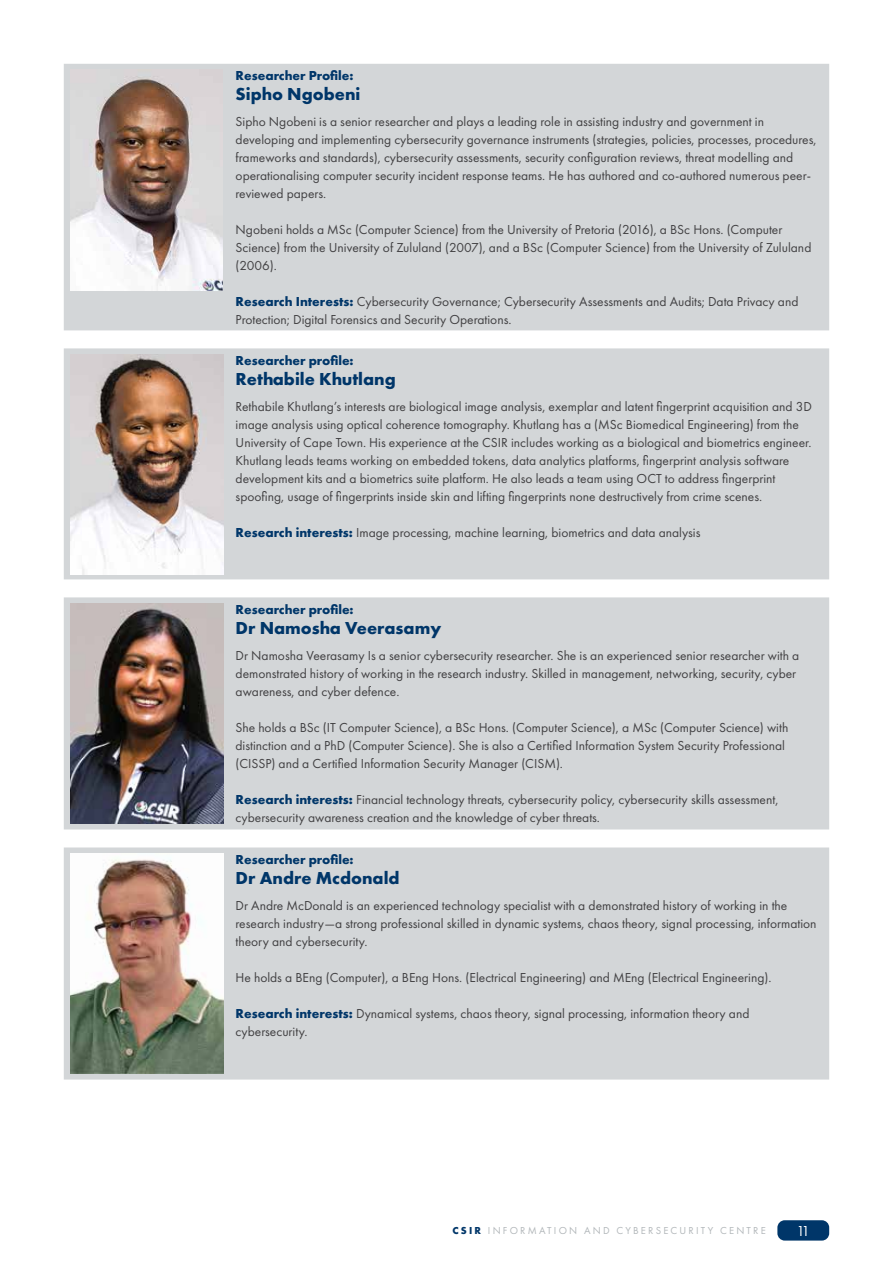
<style>
.page{position:relative;width:893px;height:1263px;background:#fff}
.page>*{position:absolute;margin:0;border:0;box-sizing:border-box;transform-origin:0 0}
.t1{font:700 18px "Futura PT";color:#003669}
.t2{font:15px "Futura PT";color:#fff}
.t3{font:13.5px/18px "Futura PT";color:#414042}
.t4{font:700 13.5px "Futura PT";color:#003669}
.t5{font:10.5px "Futura PT";letter-spacing:.21em;color:#b2b7ba}
.s1{font-weight:700;color:#003669}
</style>
<div class="page">
<div style="left:777px;top:1220px;width:52px;height:20px;background:#003669;border-radius:7px"></div>
<div style="left:64px;top:64px;width:765px;height:266px;background:#d3d6d8"></div>
<img style="left:71px;top:70px;width:152px;height:220px">
<div style="left:64px;top:348px;width:765px;height:231px;background:#d3d6d8"></div>
<img style="left:70px;top:354px;width:153px;height:220px">
<div style="left:64px;top:597px;width:765px;height:232px;background:#d3d6d8"></div>
<img style="left:70px;top:603px;width:153px;height:220px">
<div style="left:64px;top:847px;width:765px;height:232px;background:#d3d6d8"></div>
<img style="left:70px;top:853px;width:153px;height:220px">
<p class="t4" style="left:236px;top:67px;width:119px">Researcher Profile:</p>
<h1 class="t1" style="left:236px;top:82px;width:126px">Sipho Ngobeni</h1>
<p class="t3" style="left:236px;top:113px;width:582px">Sipho Ngobeni is a senior researcher and plays a leading role in assisting industry and government in developing and implementing cybersecurity governance instruments (strategies, policies, processes, procedures, frameworks and standards), cybersecurity assessments, security configuration reviews, threat modelling and operationalising computer security incident response teams. He has authored and co-authored numerous peer&shy;reviewed papers.</p>
<p class="t3" style="left:236px;top:221px;width:577px">Ngobeni holds a MSc (Computer Science) from the University of Pretoria (2016), a BSc Hons. (Computer<br>Science) from the University of Zululand (2007), and a BSc (Computer Science) from the University of Zululand (2006).</p>
<p class="t3" style="left:236px;top:293px;width:564px"><span class="s1">Research Interests:</span> Cybersecurity Governance; Cybersecurity Assessments and Audits; Data Privacy and<br>Protection; Digital Forensics and Security Operations.</p>
<p class="t4" style="left:236px;top:351px;width:120px">Researcher profile:</p>
<h1 class="t1" style="left:236px;top:367px;width:162px">Rethabile Khutlang</h1>
<p class="t3" style="left:236px;top:397px;width:578px">Rethabile Khutlang’s interests are biological image analysis, exemplar and latent fingerprint acquisition and 3D image analysis using optical coherence tomography. Khutlang has a (MSc Biomedical Engineering) from the University of Cape Town. His experience at the CSIR includes working as a biological and biometrics engineer.<br>Khutlang leads teams working on embedded tokens, data analytics platforms, fingerprint analysis software development kits and a biometrics suite platform. He also leads a team using OCT to address fingerprint spoofing, usage of fingerprints inside skin and lifting fingerprints none destructively from crime scenes.</p>
<p class="t3" style="left:236px;top:523px;width:466px"><span class="s1">Research interests:</span> Image processing, machine learning, biometrics and data analysis</p>
<p class="t4" style="left:236px;top:600px;width:120px">Researcher profile:</p>
<h1 class="t1" style="left:236px;top:616px;width:207px">Dr Namosha Veerasamy</h1>
<p class="t3" style="left:236px;top:646px;width:565px">Dr Namosha Veerasamy Is a senior cybersecurity researcher. She is an experienced senior researcher with a demonstrated history of working in the research industry. Skilled in management, networking, security, cyber awareness, and cyber defence.</p>
<p class="t3" style="left:236px;top:718px;width:554px">She holds a BSc (IT Computer Science), a BSc Hons. (Computer Science), a MSc (Computer Science) with distinction and a PhD (Computer Science). She is also a Certified Information System Security Professional (CISSP) and a Certified Information Security Manager (CISM).</p>
<p class="t3" style="left:236px;top:790px;width:544px"><span class="s1">Research interests:</span> Financial technology threats, cybersecurity policy, cybersecurity skills assessment, cybersecurity awareness creation and the knowledge of cyber threats.</p>
<p class="t4" style="left:236px;top:850px;width:120px">Researcher profile:</p>
<h1 class="t1" style="left:236px;top:866px;width:166px">Dr Andre Mcdonald</h1>
<p class="t3" style="left:236px;top:896px;width:582px">Dr Andre McDonald is an experienced technology specialist with a demonstrated history of working in the research industry—a strong professional skilled in dynamic systems, chaos theory, signal processing, information theory and cybersecurity.</p>
<p class="t3" style="left:236px;top:968px;width:537px">He holds a BEng (Computer), a BEng Hons. (Electrical Engineering) and MEng (Electrical Engineering).</p>
<p class="t3" style="left:236px;top:1004px;width:515px"><span class="s1">Research interests:</span> Dynamical systems, chaos theory, signal processing, information theory and cybersecurity.</p>
<p class="t5" style="left:452px;top:1225px;width:315px"><span class="s1">CSIR</span> INFORMATION AND CYBERSECURITY CENTRE</p>
<p class="t2" style="left:796px;top:1222px;width:15px">11</p>
</div>
